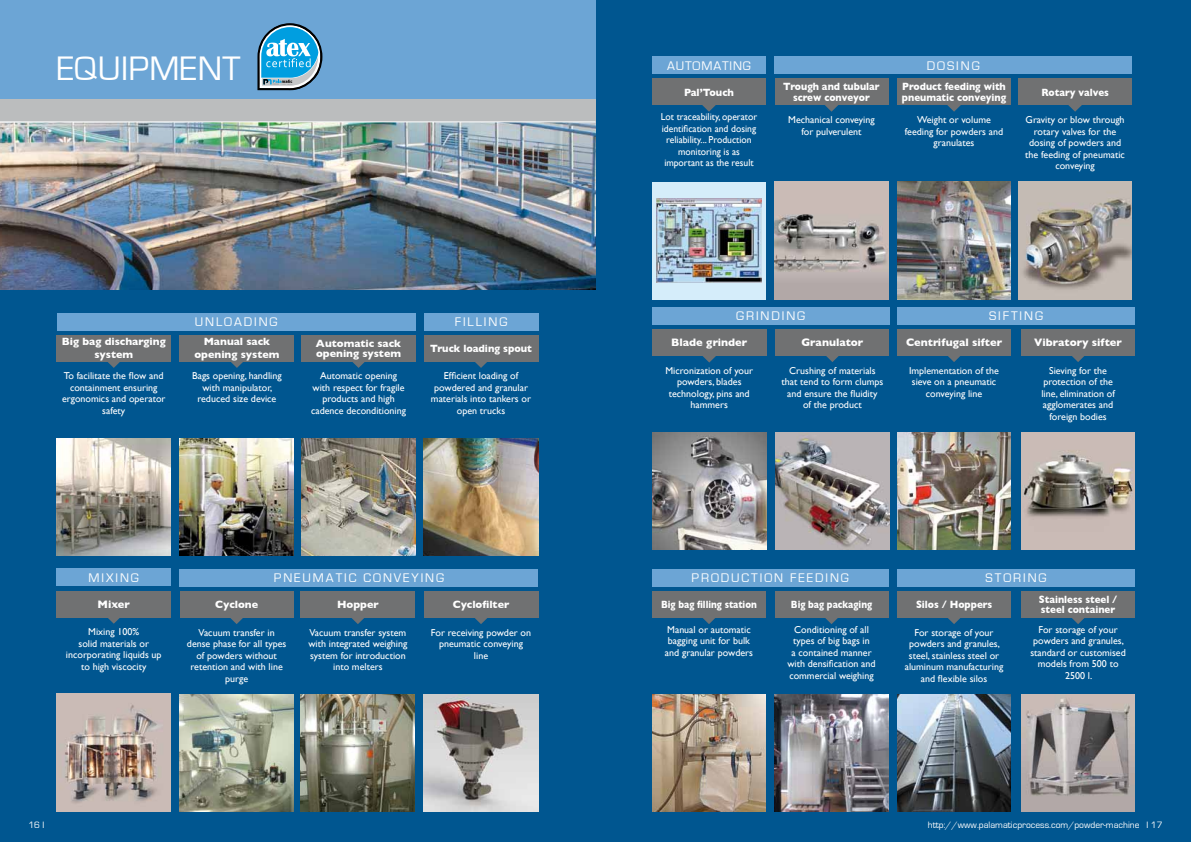
<style>
.page{position:relative;width:1191px;height:842px;background:#fff}
.page>*{position:absolute;margin:0;border:0;box-sizing:border-box;transform-origin:0 0}
.t1{font:35px "Eurostile";letter-spacing:.01em;color:#fff}
.t2{font:12.9px "Eurostile";letter-spacing:.15em;color:#fff}
.t3{font:12.9px "Eurostile";letter-spacing:.07em;color:#fff}
.t4{font:700 11px "Gill Sans";color:#fff}
.t5{font:700 10.7px/10.7px "Gill Sans";color:#fff;scale:.91 1}
.t6{font:700 10.7px/12.9px "Gill Sans";color:#fff;text-align:center}
.t7{font:700 10.7px "Gill Sans";color:#fff;scale:.84 1}
.t8{font:700 10.7px "Gill Sans";color:#fff;scale:.94 1}
.t9{font:10px/11.5px "Gill Sans";color:#fff;text-align:center}
.t10{font:10px/11.5px "Gill Sans";color:#fff;text-align:center;scale:.96 1}
.t11{font:9.5px "Eurostile";color:#fff}
</style>
<div class="page">
<div style="left:595px;top:0;width:596px;height:842px;background:#005690"></div>
<div style="left:0;top:0;width:595px;height:842px;background:#005690"></div>
<div style="left:0;top:0;width:595px;height:116px;background:#6ca5d5"></div>
<img style="left:0;top:122px;width:595px;height:167px">
<div style="left:0;top:99px;width:291px;height:23px;background:#bbbdbe"></div>
<div style="left:291px;top:99px;width:304px;height:23px;background:#bbbdbe"></div>
<hr style="left:0;top:121px;width:291px;height:1px;background:#fff">
<hr style="left:291px;top:121px;width:304px;height:1px;background:#fff">
<img style="left:897px;top:432px;width:113px;height:118px">
<img style="left:1021px;top:432px;width:113px;height:118px">
<svg style="left:948px;top:356px;width:12px;height:6px"></svg>
<svg style="left:1072px;top:356px;width:12px;height:6px"></svg>
<div style="left:897px;top:329px;width:113px;height:27px;background:#707172"></div>
<div style="left:1021px;top:329px;width:113px;height:27px;background:#707172"></div>
<div style="left:897px;top:307px;width:237px;height:18px;background:#6ca5d5"></div>
<img style="left:652px;top:694px;width:114px;height:118px">
<img style="left:774px;top:694px;width:114px;height:118px">
<svg style="left:703px;top:618px;width:12px;height:6px"></svg>
<svg style="left:825px;top:618px;width:13px;height:6px"></svg>
<div style="left:652px;top:591px;width:114px;height:27px;background:#707172"></div>
<div style="left:774px;top:591px;width:114px;height:27px;background:#707172"></div>
<div style="left:652px;top:569px;width:236px;height:18px;background:#6ca5d5"></div>
<div style="left:652px;top:182px;width:114px;height:117px;background:#d5edfa"></div>
<img style="left:656px;top:199px;width:105px;height:83px">
<svg style="left:702px;top:105px;width:14px;height:7px"></svg>
<div style="left:652px;top:79px;width:114px;height:26px;background:#707172"></div>
<div style="left:652px;top:57px;width:114px;height:17px;background:#6ca5d5"></div>
<img style="left:774px;top:182px;width:114px;height:117px">
<img style="left:1018px;top:182px;width:113px;height:117px">
<img style="left:897px;top:182px;width:113px;height:117px">
<svg style="left:825px;top:105px;width:13px;height:7px"></svg>
<svg style="left:947px;top:105px;width:14px;height:7px"></svg>
<svg style="left:1068px;top:105px;width:14px;height:7px"></svg>
<div style="left:1018px;top:79px;width:113px;height:26px;background:#707172"></div>
<div style="left:897px;top:79px;width:113px;height:26px;background:#707172"></div>
<div style="left:774px;top:79px;width:114px;height:26px;background:#707172"></div>
<div style="left:774px;top:57px;width:357px;height:17px;background:#6ca5d5"></div>
<img style="left:897px;top:694px;width:113px;height:118px">
<svg style="left:948px;top:618px;width:12px;height:6px"></svg>
<div style="left:897px;top:591px;width:113px;height:27px;background:#707172"></div>
<div style="left:897px;top:569px;width:237px;height:18px;background:#6ca5d5"></div>
<img style="left:775px;top:432px;width:114px;height:118px">
<svg style="left:826px;top:356px;width:13px;height:6px"></svg>
<div style="left:775px;top:329px;width:114px;height:27px;background:#707172"></div>
<svg style="left:703px;top:356px;width:13px;height:7px"></svg>
<img style="left:652px;top:432px;width:114px;height:118px">
<div style="left:652px;top:329px;width:114px;height:27px;background:#707172"></div>
<div style="left:652px;top:307px;width:237px;height:18px;background:#6ca5d5"></div>
<img style="left:1021px;top:694px;width:113px;height:118px">
<svg style="left:1072px;top:618px;width:12px;height:6px"></svg>
<div style="left:1021px;top:591px;width:113px;height:27px;background:#707172"></div>
<img style="left:180px;top:694px;width:113px;height:118px">
<svg style="left:230px;top:618px;width:13px;height:6px"></svg>
<div style="left:180px;top:591px;width:113px;height:27px;background:#707172"></div>
<div style="left:180px;top:569px;width:358px;height:18px;background:#6ca5d5"></div>
<img style="left:57px;top:438px;width:114px;height:117px">
<img style="left:301px;top:438px;width:114px;height:117px">
<img style="left:180px;top:438px;width:114px;height:117px">
<svg style="left:105px;top:361px;width:18px;height:7px"></svg>
<svg style="left:228px;top:361px;width:18px;height:7px"></svg>
<svg style="left:350px;top:361px;width:17px;height:7px"></svg>
<img style="left:57px;top:694px;width:114px;height:117px">
<div style="left:57px;top:591px;width:114px;height:26px;background:#707172"></div>
<div style="left:57px;top:569px;width:114px;height:17px;background:#6ca5d5"></div>
<svg style="left:105px;top:617px;width:18px;height:7px"></svg>
<div style="left:301px;top:335px;width:114px;height:26px;background:#707172"></div>
<div style="left:180px;top:335px;width:114px;height:26px;background:#707172"></div>
<div style="left:57px;top:335px;width:114px;height:26px;background:#707172"></div>
<div style="left:57px;top:313px;width:358px;height:17px;background:#6ca5d5"></div>
<img style="left:301px;top:694px;width:114px;height:118px">
<img style="left:424px;top:694px;width:114px;height:117px">
<svg style="left:352px;top:618px;width:12px;height:6px"></svg>
<svg style="left:475px;top:618px;width:12px;height:6px"></svg>
<div style="left:424px;top:591px;width:114px;height:27px;background:#707172"></div>
<div style="left:301px;top:591px;width:114px;height:27px;background:#707172"></div>
<img style="left:424px;top:438px;width:114px;height:117px">
<svg style="left:472px;top:361px;width:18px;height:7px"></svg>
<div style="left:424px;top:335px;width:114px;height:26px;background:#707172"></div>
<div style="left:424px;top:313px;width:114px;height:17px;background:#6ca5d5"></div>
<svg style="left:257px;top:23px;width:65px;height:67px;background:#55a4c9"></svg>
<h1 class="t1" style="left:57px;top:50px;width:185px">EQUIPMENT</h1>
<p class="t3" style="left:667px;top:59px;width:85px">AUTOMATING</p>
<p class="t2" style="left:927px;top:59px;width:54px">DOSING</p>
<p class="t8" style="left:684px;top:86px;width:54px">Pal’Touch</p>
<p class="t5" style="left:783px;top:81px;width:107px;text-align:center">Trough and tubular screw conveyor</p>
<p class="t5" style="left:902px;top:81px;width:116px">Product feeding with pneumatic conveying</p>
<p class="t5" style="left:1041px;top:87px;width:76px">Rotary valves</p>
<p class="t10" style="left:661px;top:111px;width:102px">Lot traceability, operator identification and dosing reliability... Production monitoring is as important as the result</p>
<p class="t9" style="left:788px;top:114px;width:88px">Mechanical conveying for pulverulent</p>
<p class="t9" style="left:1025px;top:114px;width:101px">Gravity or blow through rotary valves for the dosing of powders and the feeding of pneumatic conveying</p>
<p class="t9" style="left:905px;top:114px;width:100px">Weight or volume feeding for powders and granulates</p>
<p class="t2" style="left:195px;top:315px;width:84px">UNLOADING</p>
<p class="t2" style="left:455px;top:315px;width:54px">FILLING</p>
<p class="t2" style="left:736px;top:309px;width:71px">GRINDING</p>
<p class="t2" style="left:989px;top:309px;width:55px">SIFTING</p>
<p class="t6" style="left:62px;top:335px;width:105px">Big bag discharging system</p>
<p class="t6" style="left:194px;top:335px;width:86px">Manual sack opening system</p>
<p class="t6" style="left:316px;top:337px;width:87px;line-height:10.7px;text-align:left">Automatic sack opening system</p>
<p class="t8" style="left:430px;top:342px;width:110px">Truck loading spout</p>
<p class="t4" style="left:671px;top:336px;width:77px">Blade grinder</p>
<p class="t4" style="left:801px;top:336px;width:63px">Granulator</p>
<p class="t4" style="left:906px;top:336px;width:98px">Centrifugal sifter</p>
<p class="t4" style="left:1034px;top:336px;width:89px">Vibratory sifter</p>
<p class="t9" style="left:62px;top:370px;width:105px">To facilitate the flow and containment ensuring ergonomics and operator safety</p>
<p class="t9" style="left:311px;top:370px;width:97px">Automatic opening with respect for fragile products and high cadence deconditioning</p>
<p class="t9" style="left:192px;top:370px;width:91px">Bags opening, handling with manipulator, reduced size device</p>
<p class="t9" style="left:431px;top:370px;width:102px">Efficient loading of powdered and granular materials into tankers or open trucks</p>
<p class="t9" style="left:665px;top:364px;width:89px">Micronization of your powders, blades technology, pins and hammers</p>
<p class="t9" style="left:781px;top:364px;width:103px">Crushing of materials that tend to form clumps and ensure the fluidity<br>of the product</p>
<p class="t9" style="left:909px;top:364px;width:92px">Implementation of the sieve on a pneumatic conveying line</p>
<p class="t9" style="left:1041px;top:364px;width:75px">Sieving for the protection of the line, elimination of agglomerates and foreign bodies</p>
<p class="t2" style="left:89px;top:570px;width:52px">MIXING</p>
<p class="t2" style="left:274px;top:571px;width:172px">PNEUMATIC CONVEYING</p>
<p class="t2" style="left:691px;top:571px;width:159px">PRODUCTION FEEDING</p>
<p class="t2" style="left:985px;top:571px;width:62px">STORING</p>
<p class="t4" style="left:98px;top:598px;width:34px">Mixer</p>
<p class="t6" style="left:215px;top:598px;width:44px">Cyclone</p>
<p class="t6" style="left:337px;top:598px;width:43px">Hopper</p>
<p class="t6" style="left:453px;top:598px;width:58px">Cyclofilter</p>
<p class="t7" style="left:661px;top:598px;width:116px">Big bag filling station</p>
<p class="t7" style="left:791px;top:598px;width:98px">Big bag packaging</p>
<p class="t5" style="left:916px;top:599px;width:85px">Silos / H oppers</p>
<p class="t5" style="left:1038px;top:594px;width:88px">Stainless steel / steel container</p>
<p class="t9" style="left:66px;top:626px;width:97px">Mixing 100%<br>solid materials or incorporating liquids up to high viscocity</p>
<p class="t9" style="left:187px;top:626px;width:101px">Vacuum transfer in dense phase for all types of powders without retention and with line purge</p>
<p class="t9" style="left:308px;top:626px;width:100px">Vacuum transfer system with integrated weighing system for introduction into melters</p>
<p class="t9" style="left:431px;top:626px;width:102px">For receiving powder on pneumatic conveying line</p>
<p class="t9" style="left:665px;top:623px;width:90px">Manual or automatic bagging unit for bulk and granular powders</p>
<p class="t9" style="left:787px;top:623px;width:90px">Conditioning of all types of big bags in<br>a contained manner with densification and commercial weighing</p>
<p class="t9" style="left:904px;top:626px;width:100px">For storage of your powders and granules, steel, stainless steel or aluminum manufacturing and flexible silos</p>
<p class="t9" style="left:1030px;top:623px;width:97px">For storage of your powders and granules, standard or customised models from 500 to<br>2500 l.</p>
<p class="t11" style="left:28px;top:820px;width:17px">16 I</p>
<p class="t11" style="left:928px;top:820px;width:236px">http://www.palamaticprocess.com/powder-machine I 17</p>
</div>
